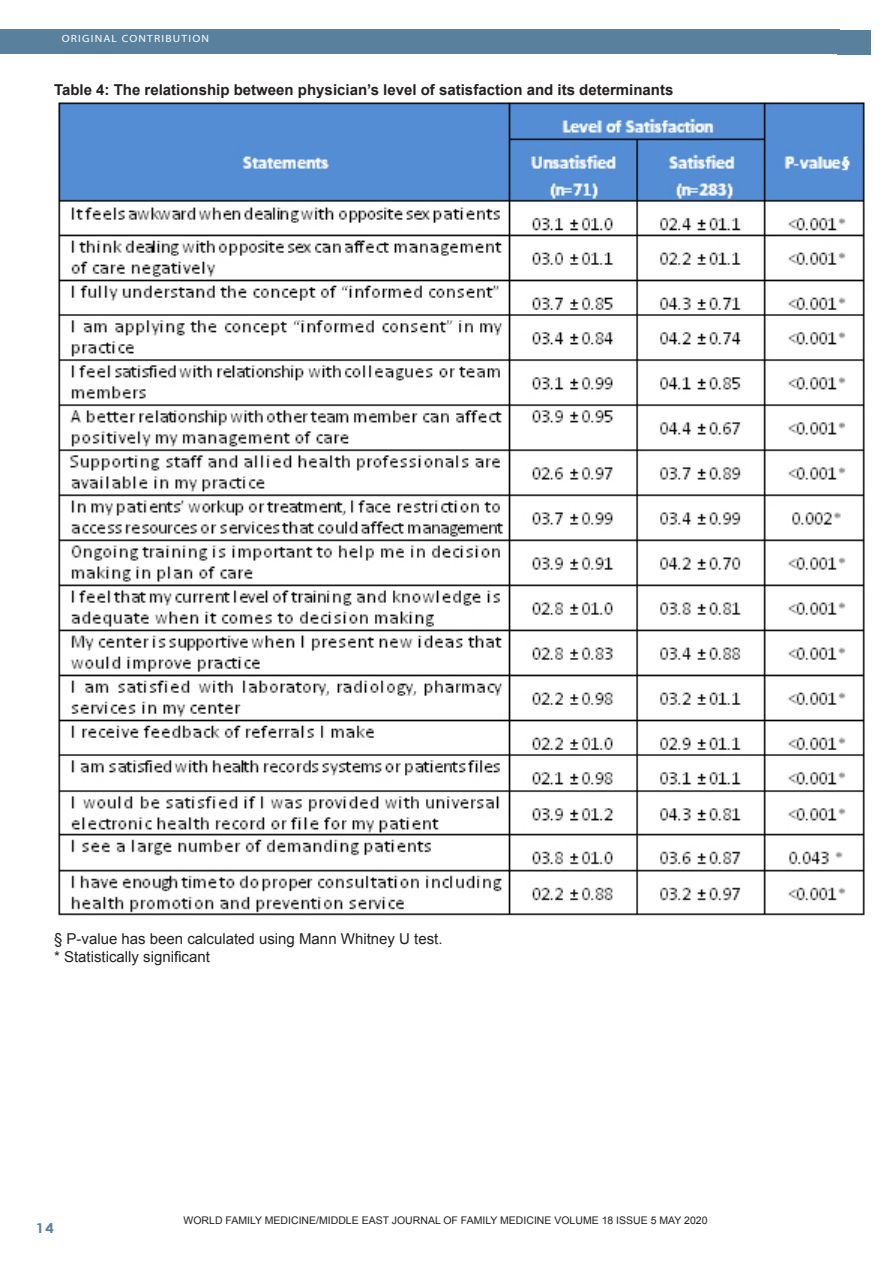
<style>
.page{position:relative;width:893px;height:1263px;background:#fff}
.page>*{position:absolute;margin:0;border:0;box-sizing:border-box;transform-origin:0 0}
.Footnote_Text{font:700 15px "Arial";color:#231f20}
.Footnote_Text-2{font:15px "Arial";color:#231f20}
.t1{font:700 13.5px "Century Gothic";color:#59809c;scale:1.1 1}
.Footnote_Text-3{font:10.5px "Arial";color:#231f20}
.t2{font:10.5px "Myriad";letter-spacing:.1em;color:#fff;scale:1.1 1}
</style>
<div class="page">
<div style="left:0;top:30px;width:840px;height:24px;background:#59809c"></div>
<img style="left:58px;top:102px;width:807px;height:814px">
<div style="left:837px;top:30px;width:33px;height:24px;background:#59809c"></div>
<p class="t2" style="left:62px;top:34px;width:135px">ORIGINAL CONTRIBUTION</p>
<p class="Footnote_Text" style="left:54px;top:80px;width:621px">Table 4: The relationship between physician’s level of satisfaction and its determinants</p>
<p class="Footnote_Text-2" style="left:54px;top:929px;width:390px">§ P-value has been calculated using Mann Whitney U test.</p>
<p class="Footnote_Text-2" style="left:54px;top:947px;width:157px">* Statistically significant</p>
<p class="t1" style="left:36px;top:1217px;width:17px">14</p>
<p class="Footnote_Text-3" style="left:184px;top:1214px;width:525px">WORLD FAMILY MEDICINE/MIDDLE EAST JOURNAL OF FAMILY MEDICINE VOLUME 18 ISSUE 5 MAY 2020</p>
</div>
